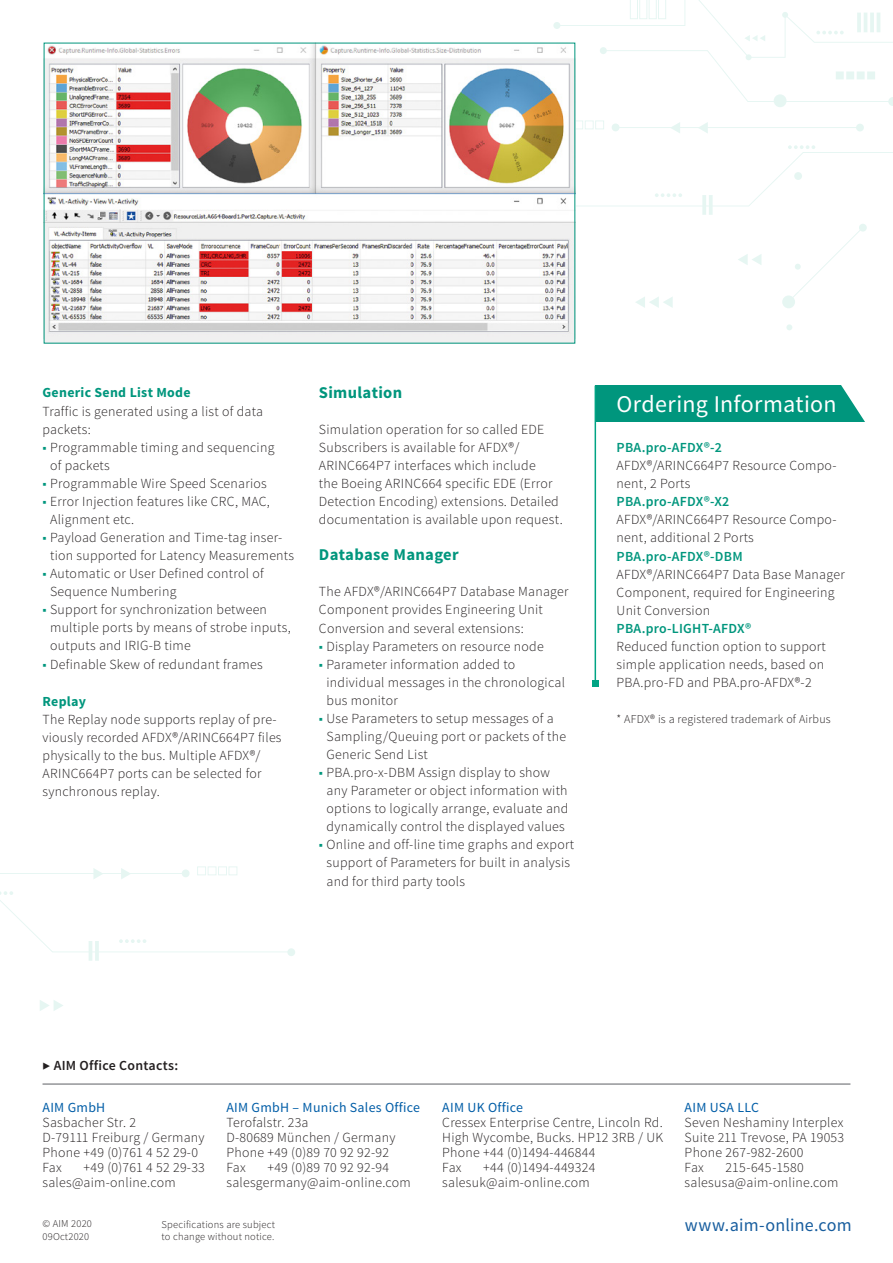
<style>
.page{position:relative;width:893px;height:1263px;background:#fff}
.page>*{position:absolute;margin:0;border:0;box-sizing:border-box;transform-origin:0 0}
.AIM_Subhead{font:24px "Source Sans Pro";letter-spacing:.015em;color:#fff}
.AIM_Subhead___Abstan{font:18px "Source Sans Pro";letter-spacing:.01em;color:#175d9e}
.AIM_Prodblattr_Subhe{font:700 16.5px "Source Sans Pro";letter-spacing:.02em;color:#00967d}
.AIM_Copy{font:700 16.5px "Source Sans Pro";letter-spacing:.02em;color:#00967d}
.AIM_Copy-2{font:300 13.8px/18px "Source Sans Pro";letter-spacing:.02em;color:#231f20}
.AIM_Copy_Sub{font:600 13.8px "Source Sans Pro";letter-spacing:.02em;color:#00967d}
.AIM_Copy_Sub-2{font:13.8px "Source Sans Pro";letter-spacing:.02em;color:#015da7}
.AIM_Copy_Sub-3{font:700 13.8px "Source Sans Pro";letter-spacing:.02em;color:#00967d}
.AIM_Copy_Sub-4{font:600 13.8px "Source Sans Pro";letter-spacing:.02em;color:#231f20}
.AIM_Copy-3{font:300 12px "Source Sans Pro";letter-spacing:.02em;color:#231f20}
.AIM_Copy-4{font:300 10.5px "Source Sans Pro";letter-spacing:.02em;color:#231f20}
.s1{font-weight:400;color:#00967d}
.s2{font-weight:300}
</style>
<div class="page">
<div style="left:856px;top:124px;width:8px;height:7px;border:2px solid #00a484;border-radius:50%"></div>
<svg style="left:575px;top:120px;width:288px;height:14px"></svg>
<div style="left:612px;top:123px;width:7px;height:8px;border:2px solid #00a484;border-radius:50%"></div>
<hr style="left:709px;top:195px;width:4px;height:20px;background:#e6f6f2">
<hr style="left:702px;top:195px;width:4px;height:20px;background:#e6f6f2">
<svg style="left:793px;top:227px;width:71px;height:70px"></svg>
<div style="left:859px;top:224px;width:8px;height:8px;border:2px solid #00a484;border-radius:50%"></div>
<div style="left:782px;top:295px;width:13px;height:13px;background:#e6f6f2;border-radius:50%"></div>
<svg style="left:575px;top:145px;width:318px;height:64px"></svg>
<div style="left:794px;top:172px;width:8px;height:8px;border:2px solid #00a484;border-radius:50%"></div>
<div style="left:553px;top:22px;width:7px;height:7px;background:#e6f6f2;border-radius:50%"></div>
<svg style="left:556px;top:0;width:337px;height:107px"></svg>
<svg style="left:738px;top:254px;width:23px;height:11px"></svg>
<svg style="left:786px;top:324px;width:6px;height:6px"></svg>
<svg style="left:635px;top:297px;width:38px;height:11px"></svg>
<div style="left:595px;top:386px;width:298px;height:36px;background:#00967d"></div>
<hr style="left:595px;top:386px;width:1px;height:298px;background:#00a484">
<svg style="left:592px;top:681px;width:6px;height:6px"></svg>
<svg style="left:839px;top:385px;width:54px;height:37px"></svg>
<hr style="left:43px;top:1083px;width:807px;height:2px;background:#939598">
<img style="left:46px;top:45px;width:527px;height:294px">
<svg style="left:0;top:866px;width:238px;height:13px"></svg>
<div style="left:182px;top:869px;width:8px;height:8px;border:2px solid #00a484;border-radius:50%"></div>
<hr style="left:89px;top:941px;width:3px;height:20px;background:#00a484">
<hr style="left:95px;top:941px;width:4px;height:20px;background:#e8f6f3">
<div style="left:287px;top:948px;width:8px;height:8px;border:2px solid #00a484;border-radius:50%"></div>
<svg style="left:0;top:891px;width:294px;height:64px"></svg>
<svg style="left:40px;top:1000px;width:23px;height:11px"></svg>
<p class="AIM_Copy_Sub-3" style="left:43px;top:384px;width:150px">Generic Send List Mode</p>
<p class="AIM_Copy-2" style="left:43px;top:402px;width:222px">Traffic is generated using a list of data packets:</p>
<p class="AIM_Copy-2" style="left:50px;top:438px;width:226px;text-indent:-8px"><span class="s1">■</span> Programmable timing and sequencing of packets</p>
<p class="AIM_Copy-2" style="left:43px;top:474px;width:226px"><span class="s1">■</span> Programmable Wire Speed Scenarios</p>
<p class="AIM_Copy-2" style="left:50px;top:492px;width:221px;text-indent:-8px"><span class="s1">■</span> Error Injection features like CRC, MAC,<br>Alignment etc.</p>
<p class="AIM_Copy-2" style="left:50px;top:528px;width:246px;text-indent:-8px"><span class="s1">■</span> Payload Generation and Time-tag inser&shy;tion supported for Latency Measurements</p>
<p class="AIM_Copy-2" style="left:50px;top:565px;width:215px;text-indent:-8px"><span class="s1">■</span> Automatic or User Defined control of<br>Sequence Numbering</p>
<p class="AIM_Copy-2" style="left:50px;top:601px;width:242px;text-indent:-8px"><span class="s1">■</span> Support for synchronization between multiple ports by means of strobe inputs, outputs and IRIG-B time</p>
<p class="AIM_Copy-2" style="left:43px;top:656px;width:222px"><span class="s1">■</span> Definable Skew of redundant frames</p>
<p class="AIM_Copy_Sub-3" style="left:43px;top:692px;width:45px">Replay</p>
<p class="AIM_Copy-2" style="left:43px;top:710px;width:236px">The Replay node supports replay of pre-</p>
<p class="AIM_Copy-2" style="left:43px;top:729px;width:241px">viously recorded AFDX®/ARINC664P7 files physically to the bus. Multiple AFDX®/ ARINC664P7 ports can be selected for synchronous replay.</p>
<p class="AIM_Copy" style="left:319px;top:381px;width:85px">Simulation</p>
<p class="AIM_Copy-2" style="left:319px;top:420px;width:245px">Simulation operation for so called EDE Subscribers is available for AFDX®/ ARINC664P7 interfaces which include<br>the Boeing ARINC664 specific EDE (Error Detection Encoding) extensions. Detailed documentation is available upon request.</p>
<p class="AIM_Prodblattr_Subhe" style="left:319px;top:544px;width:141px">Database Manager</p>
<p class="AIM_Copy-2" style="left:319px;top:583px;width:251px">The AFDX®/ARINC664P7 Database Manager<br>Component provides Engineering Unit<br>Conversion and several extensions:</p>
<p class="AIM_Copy-2" style="left:319px;top:637px;width:226px"><span class="s1">■</span> Display Parameters on resource node</p>
<p class="AIM_Copy-2" style="left:327px;top:655px;width:240px;text-indent:-8px"><span class="s1">■</span> Parameter information added to individual messages in the chronological bus monitor</p>
<p class="AIM_Copy-2" style="left:327px;top:709px;width:241px;text-indent:-8px"><span class="s1">■</span> Use Parameters to setup messages of a<br>Sampling/Queuing port or packets of the<br>Generic Send List</p>
<p class="AIM_Copy-2" style="left:327px;top:763px;width:243px;text-indent:-8px"><span class="s1">■</span> PBA.pro-x-DBM Assign display to show any Parameter or object information with options to logically arrange, evaluate and dynamically control the displayed values</p>
<p class="AIM_Copy-2" style="left:327px;top:836px;width:249px;text-indent:-8px"><span class="s1">■</span> Online and off-line time graphs and export support of Parameters for built in analysis and for third party tools</p>
<p class="AIM_Subhead" style="left:617px;top:389px;width:222px">Ordering Information</p>
<p class="AIM_Copy_Sub" style="left:617px;top:439px;width:107px">PBA.pro-AFDX®-2</p>
<p class="AIM_Copy-2" style="left:617px;top:457px;width:221px">AFDX®/ARINC664P7 Resource Compo&shy;nent, 2 Ports</p>
<p class="AIM_Copy_Sub" style="left:617px;top:493px;width:114px">PBA.pro-AFDX®-X2</p>
<p class="AIM_Copy-2" style="left:617px;top:511px;width:221px">AFDX®/ARINC664P7 Resource Compo&shy;nent, additional 2 Ports</p>
<p class="AIM_Copy_Sub" style="left:617px;top:547px;width:128px">PBA.pro-AFDX®-DBM</p>
<p class="AIM_Copy-2" style="left:617px;top:565px;width:230px">AFDX®/ARINC664P7 Data Base Manager<br>Component, required for Engineering<br>Unit Conversion</p>
<p class="AIM_Copy_Sub" style="left:617px;top:619px;width:136px">PBA.pro-LIGHT-AFDX®</p>
<p class="AIM_Copy-2" style="left:617px;top:637px;width:211px">Reduced function option to support simple application needs, based on<br>PBA.pro-FD and PBA.pro-AFDX®-2</p>
<p class="AIM_Copy-3" style="left:617px;top:712px;width:216px">* AFDX® is a registered trademark of Airbus</p>
<p class="AIM_Copy_Sub-4" style="left:43px;top:1057px;width:137px"><span class="s2">▶</span> AIM Office Contacts:</p>
<p class="AIM_Copy_Sub-2" style="left:43px;top:1099px;width:64px">AIM GmbH</p>
<p class="AIM_Copy-2" style="left:43px;top:1113px;width:95px">Sasbacher Str. 2</p>
<p class="AIM_Copy-2" style="left:43px;top:1128px;width:164px">D-79111 Freiburg / Germany</p>
<p class="AIM_Copy-2" style="left:43px;top:1143px;width:157px">Phone +49 (0)761 4 52 29-0</p>
<p class="AIM_Copy-2" style="left:43px;top:1158px;width:21px">Fax</p>
<p class="AIM_Copy-2" style="left:84px;top:1158px;width:123px">+49 (0)761 4 52 29-33</p>
<p class="AIM_Copy-2" style="left:43px;top:1173px;width:135px">sales@aim-online.com</p>
<p class="AIM_Copy_Sub-2" style="left:226px;top:1099px;width:195px">AIM GmbH – Munich Sales Office</p>
<p class="AIM_Copy-2" style="left:226px;top:1113px;width:84px">Terofalstr. 23a</p>
<p class="AIM_Copy-2" style="left:226px;top:1128px;width:170px">D-80689 München / Germany</p>
<p class="AIM_Copy-2" style="left:226px;top:1143px;width:164px">Phone +49 (0)89 70 92 92-92</p>
<p class="AIM_Copy-2" style="left:226px;top:1158px;width:21px">Fax</p>
<p class="AIM_Copy-2" style="left:267px;top:1158px;width:123px">+49 (0)89 70 92 92-94</p>
<p class="AIM_Copy-2" style="left:226px;top:1173px;width:186px">salesgermany@aim-online.com</p>
<p class="AIM_Copy-4" style="left:43px;top:1217px;width:51px">© AIM 2020</p>
<p class="AIM_Copy-4" style="left:43px;top:1230px;width:48px">09Oct2020</p>
<p class="AIM_Copy-4" style="left:162px;top:1218px;width:115px">Specifications are subject</p>
<p class="AIM_Copy-4" style="left:162px;top:1230px;width:114px">to change without notice.</p>
<p class="AIM_Copy_Sub-2" style="left:442px;top:1099px;width:82px">AIM UK Office</p>
<p class="AIM_Copy-2" style="left:442px;top:1113px;width:222px">Cressex Enterprise Centre, Lincoln Rd.</p>
<p class="AIM_Copy-2" style="left:442px;top:1128px;width:223px">High Wycombe, Bucks. HP12 3RB / UK</p>
<p class="AIM_Copy-2" style="left:442px;top:1143px;width:155px">Phone +44 (0)1494-446844</p>
<p class="AIM_Copy-2" style="left:442px;top:1158px;width:21px">Fax</p>
<p class="AIM_Copy-2" style="left:483px;top:1158px;width:114px">+44 (0)1494-449324</p>
<p class="AIM_Copy-2" style="left:442px;top:1173px;width:149px">salesuk@aim-online.com</p>
<p class="AIM_Copy_Sub-2" style="left:685px;top:1099px;width:76px">AIM USA LLC</p>
<p class="AIM_Copy-2" style="left:685px;top:1113px;width:160px">Seven Neshaminy Interplex</p>
<p class="AIM_Copy-2" style="left:685px;top:1128px;width:161px">Suite 211 Trevose, PA 19053</p>
<p class="AIM_Copy-2" style="left:685px;top:1143px;width:120px">Phone 267-982-2600</p>
<p class="AIM_Copy-2" style="left:685px;top:1158px;width:21px">Fax</p>
<p class="AIM_Copy-2" style="left:726px;top:1158px;width:80px">215-645-1580</p>
<p class="AIM_Copy-2" style="left:685px;top:1173px;width:155px">salesusa@aim-online.com</p>
<p class="AIM_Subhead___Abstan" style="left:685px;top:1214px;width:168px">www.aim-online.com</p>
</div>
